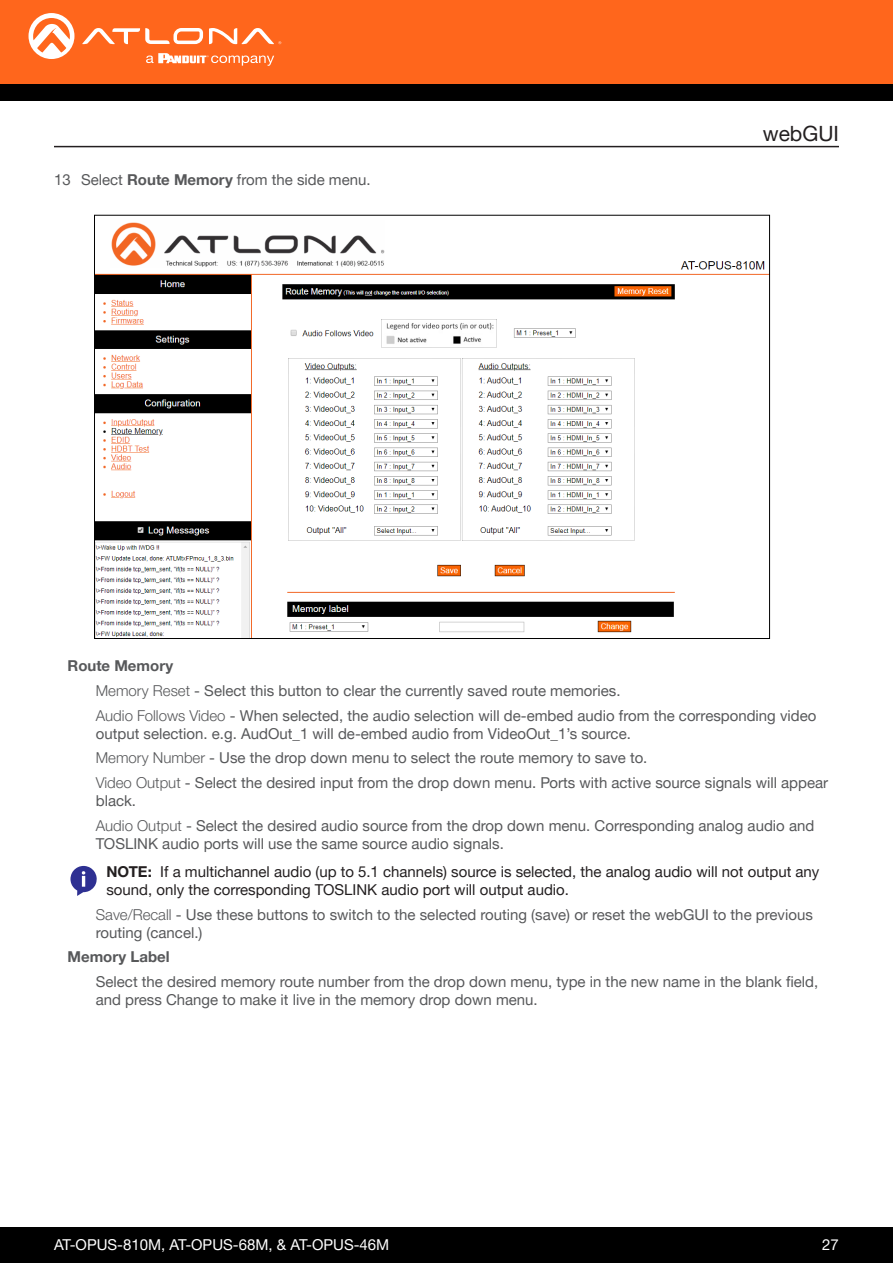
<style>
.page{position:relative;width:893px;height:1263px;background:#fff}
.page>*{position:absolute;margin:0;border:0;box-sizing:border-box;transform-origin:0 0}
.t1{font:21px "Helvetica Neue LTW1 G";color:#231f20}
.Bullets{font:15px/18px "Helvetica Neue LTW1 G";color:#57585a}
.General_Bold_Text{font:15px/18px "Helvetica Neue LTW1 G";color:#231f20}
.t2{font:15px "Helvetica Neue LTW1 G";color:#fff}
.Bullets-2{font:700 15px "Helvetica Neue LTW1 G";color:#57585a}
.s1{font-weight:700}
.s2{font-weight:300}
</style>
<div class="page">
<div style="left:0;top:1227px;width:893px;height:36px;background:#000"></div>
<div style="left:0;top:0;width:893px;height:84px;background:#ff661c"></div>
<div style="left:0;top:84px;width:893px;height:16px;background:#000"></div>
<svg style="left:82px;top:28px;width:121px;height:16px"></svg>
<svg style="left:209px;top:28px;width:72px;height:16px"></svg>
<svg style="left:29px;top:13px;width:45px;height:46px"></svg>
<svg style="left:146px;top:53px;width:128px;height:13px"></svg>
<hr style="left:54px;top:146px;width:785px;height:1px;background:#231f20">
<img style="left:96px;top:222px;width:672px;height:415px">
<svg style="left:70px;top:866px;width:27px;height:30px"></svg>
<p class="Bullets" style="left:54px;top:171px;width:318px">13 Select <span class="s1">Route Memory</span> from the side menu.</p>
<p class="t1" style="left:763px;top:120px;width:78px">webGUI</p>
<p class="Bullets-2" style="left:68px;top:656px;width:107px">Route Memory</p>
<p class="Bullets" style="left:96px;top:681px;width:526px"><span class="s2">Memory Reset</span> - Select this button to clear the currently saved route memories.</p>
<p class="Bullets" style="left:96px;top:706px;width:722px"><span class="s2">Audio Follows Video</span> - When selected, the audio selection will de-embed audio from the corresponding video output selection. e.g. AudOut_1 will de-embed audio from VideoOut_1’s source.</p>
<p class="Bullets" style="left:96px;top:749px;width:553px"><span class="s2">Memory Number</span> - Use the drop down menu to select the route memory to save to.</p>
<p class="Bullets" style="left:96px;top:774px;width:734px"><span class="s2">Video Output</span> - Select the desired input from the drop down menu. Ports with active source signals will appear black.</p>
<p class="Bullets" style="left:96px;top:816px;width:720px"><span class="s2">Audio Output</span> - Select the desired audio source from the drop down menu. Corresponding analog audio and<br>TOSLINK audio ports will use the same source audio signals.</p>
<p class="General_Bold_Text" style="left:106px;top:862px;width:714px"><span class="s1">NOTE:</span> If a multichannel audio (up to 5.1 channels) source is selected, the analog audio will not output any sound, only the corresponding TOSLINK audio port will output audio.</p>
<p class="Bullets" style="left:96px;top:905px;width:719px"><span class="s2">Save/Recall</span> - Use these buttons to switch to the selected routing (save) or reset the webGUI to the previous routing (cancel.)</p>
<p class="Bullets-2" style="left:68px;top:948px;width:104px">Memory Label</p>
<p class="Bullets" style="left:96px;top:973px;width:724px">Select the desired memory route number from the drop down menu, type in the new name in the blank field, and press Change to make it live in the memory drop down menu.</p>
<p class="t2" style="left:54px;top:1235px;width:337px">AT-OPUS-810M, AT-OPUS-68M, &amp; AT-OPUS-46M</p>
<p class="t2" style="left:822px;top:1235px;width:18px">27</p>
</div>
